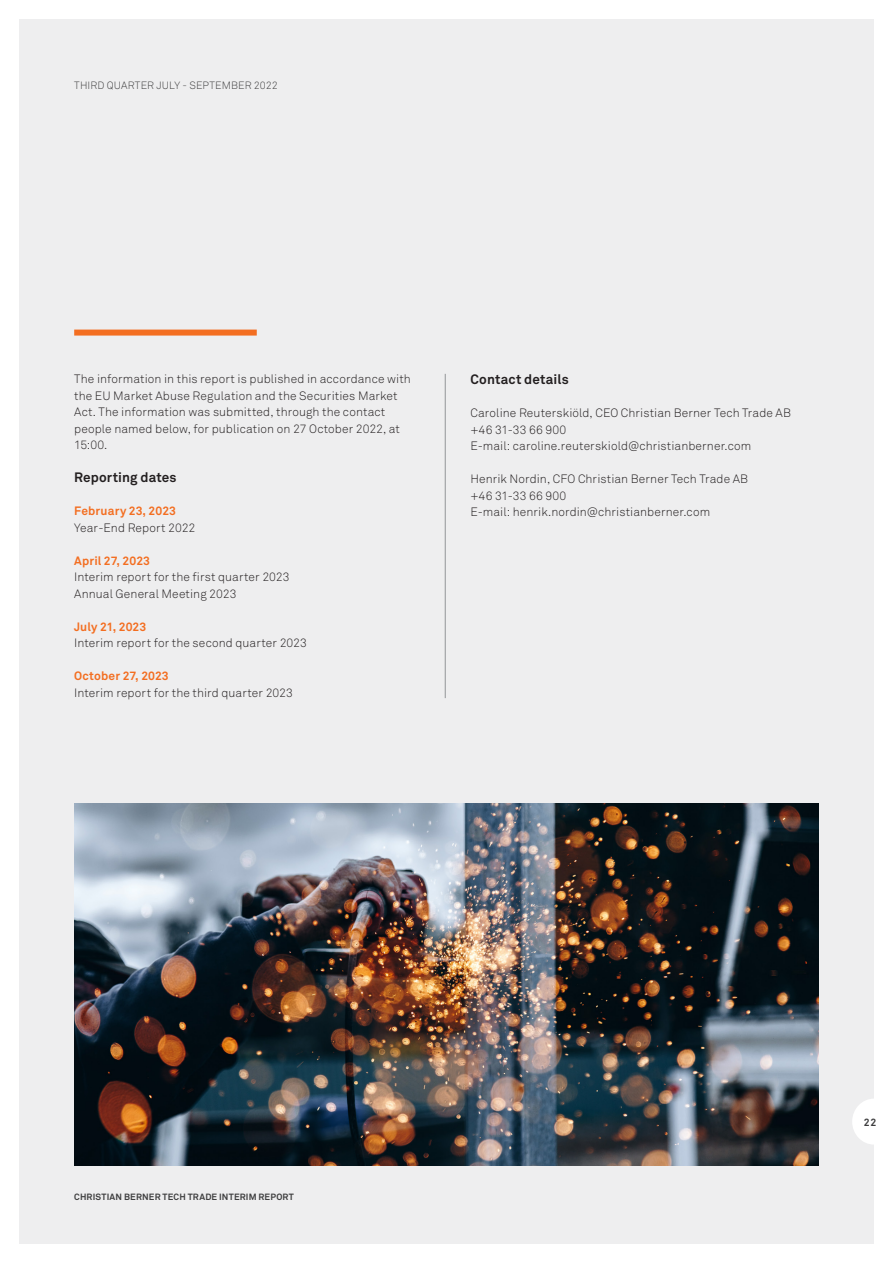
<style>
.page{position:relative;width:893px;height:1263px;background:#fff}
.page>*{position:absolute;margin:0;border:0;box-sizing:border-box;transform-origin:0 0}
.F_03_Mell_1{font:700 13.5px "Akkurat Pro";letter-spacing:.01em;color:#231f20}
.F_01_Bröd_u_indrag{font:12px/16.5px "Akkurat Light Pro";letter-spacing:.01em;color:#231f20}
.F_04_Mell_2{font:700 12px "Akkurat Pro";letter-spacing:.01em;color:#f36e21}
.t1{font:10.5px "Akkurat Light Pro";letter-spacing:.005em;color:#3e3e3f}
.t2{font:700 10.5px "Akkurat Pro";color:#3e3e3f}
.t3{font:700 9px "Akkurat Pro";letter-spacing:.02em;color:#3e3e3f}
</style>
<div class="page">
<div style="left:19px;top:19px;width:855px;height:1225px;background:#eeeeef"></div>
<svg style="left:852px;top:1099px;width:22px;height:45px"></svg>
<div style="left:74px;top:330px;width:183px;height:6px;background:#f36e21"></div>
<img style="left:74px;top:804px;width:745px;height:361px">
<hr style="left:445px;top:374px;width:1px;height:324px;background:#939598">
<p class="t1" style="left:74px;top:79px;width:205px">THIRD QUARTER JULY - SEPTEMBER 2022</p>
<p class="F_01_Bröd_u_indrag" style="left:74px;top:371px;width:338px">The information in this report is published in accordance with the EU Market Abuse Regulation and the Securities Market Act. The information was submitted, through the contact people named below, for publication on 27 October 2022, at 15:00.</p>
<p class="F_03_Mell_1" style="left:74px;top:469px;width:104px">Reporting dates</p>
<p class="F_04_Mell_2" style="left:74px;top:504px;width:103px">February 23, 2023</p>
<p class="F_01_Bröd_u_indrag" style="left:74px;top:519px;width:123px">Year-End Report 2022</p>
<p class="F_04_Mell_2" style="left:74px;top:553px;width:77px">April 27, 2023</p>
<p class="F_01_Bröd_u_indrag" style="left:74px;top:569px;width:217px">Interim report for the first quarter 2023</p>
<p class="F_01_Bröd_u_indrag" style="left:74px;top:585px;width:164px">Annual General Meeting 2023</p>
<p class="F_04_Mell_2" style="left:74px;top:619px;width:74px">July 21, 2023</p>
<p class="F_01_Bröd_u_indrag" style="left:74px;top:635px;width:234px">Interim report for the second quarter 2023</p>
<p class="F_04_Mell_2" style="left:74px;top:669px;width:96px">October 27, 2023</p>
<p class="F_01_Bröd_u_indrag" style="left:74px;top:684px;width:220px">Interim report for the third quarter 2023</p>
<p class="F_03_Mell_1" style="left:470px;top:371px;width:100px">Contact details</p>
<p class="F_01_Bröd_u_indrag" style="left:470px;top:405px;width:322px">Caroline Reuterskiöld, CEO Christian Berner Tech Trade AB +46 31-33 66 900</p>
<p class="F_01_Bröd_u_indrag" style="left:470px;top:438px;width:282px">E-mail: caroline.reuterskiold@christianberner.com</p>
<p class="F_01_Bröd_u_indrag" style="left:470px;top:471px;width:279px">Henrik Nordin, CFO Christian Berner Tech Trade AB</p>
<p class="F_01_Bröd_u_indrag" style="left:470px;top:488px;width:97px">+46 31-33 66 900</p>
<p class="F_01_Bröd_u_indrag" style="left:470px;top:504px;width:241px">E-mail: henrik.nordin@christianberner.com</p>
<p class="t3" style="left:74px;top:1191px;width:221px">CHRISTIAN BERNER TECH TRADE INTERIM REPORT</p>
<p class="t2" style="left:864px;top:1116px;width:14px">22</p>
</div>
